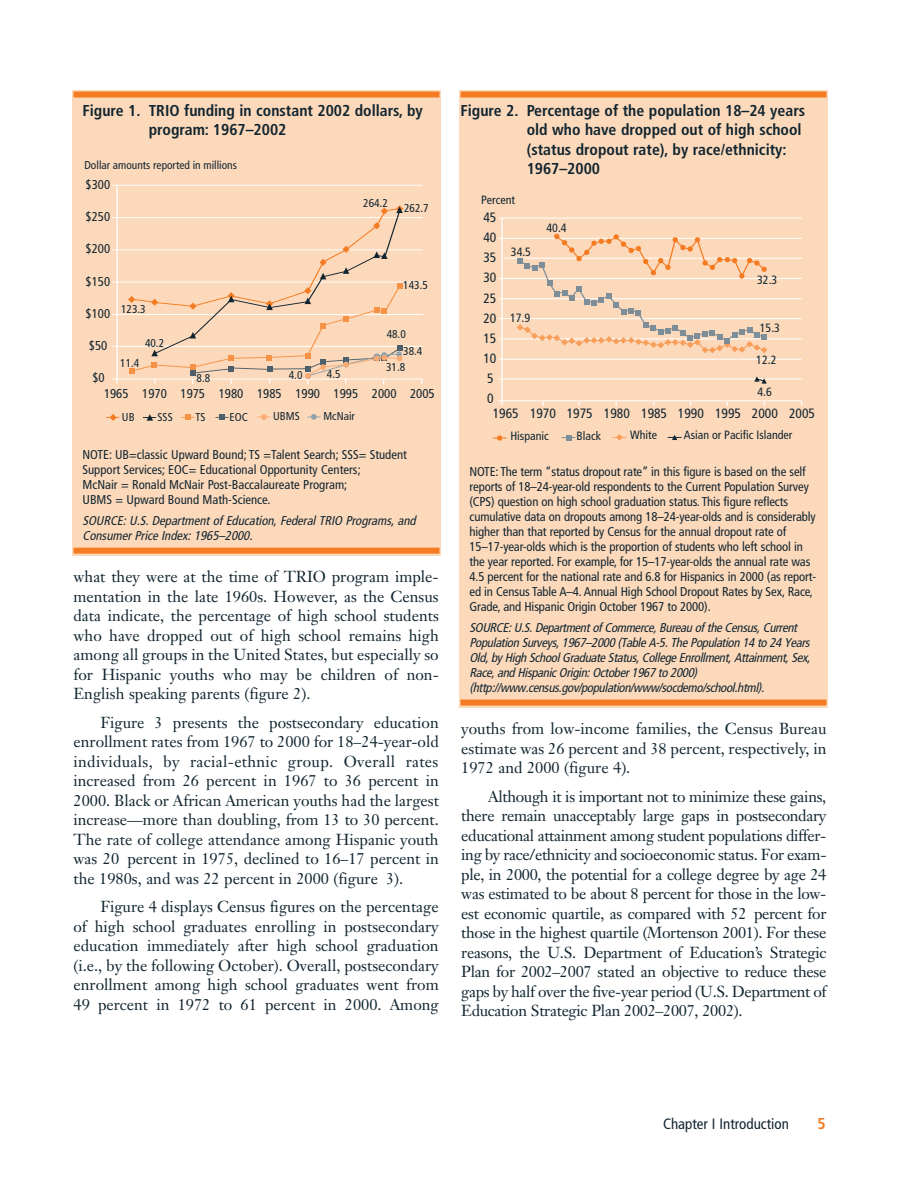
<style>
.page{position:relative;width:918px;height:1188px;background:#fff}
.page>*{position:absolute;margin:0;border:0;box-sizing:border-box;transform-origin:0 0}
.t1{font:15.75px/19.5px "Janson Text";color:#112530;text-align:justify}
.t2{font:700 condensed 15.75px/19.5px "Frutiger";color:#112530}
.t3{font:700 condensed 15.75px "Frutiger";color:#f47b21}
.t4{font:condensed 15px "Frutiger";color:#112530}
.t5{font:condensed 13.5px "Frutiger";color:#112530}
.t6{font:condensed 12.9px "Frutiger";color:#112530}
.t7{font:condensed 12.75px/15px "Frutiger";letter-spacing:-.01em;color:#112530}
.t8{font:italic condensed 12.75px/15px "Frutiger";color:#112530}
.t9{font:condensed 12px "Frutiger";color:#112530}
.t10{font:condensed 11.4px "Frutiger";color:#112530}
</style>
<div class="page">
<div style="left:459px;top:90px;width:369px;height:617px;background:#fdd9bb"></div>
<div style="left:460px;top:92px;width:366px;height:6px;background:#f47b21"></div>
<div style="left:460px;top:700px;width:366px;height:6px;background:#f47b21"></div>
<hr style="left:499px;top:378px;width:302px;height:2px;background:#fff">
<hr style="left:499px;top:359px;width:302px;height:1px;background:#fff">
<hr style="left:499px;top:338px;width:302px;height:1px;background:#fff">
<hr style="left:499px;top:318px;width:302px;height:1px;background:#fff">
<hr style="left:499px;top:298px;width:302px;height:1px;background:#fff">
<hr style="left:499px;top:278px;width:302px;height:1px;background:#fff">
<hr style="left:505px;top:258px;width:296px;height:1px;background:#fff">
<hr style="left:499px;top:238px;width:302px;height:1px;background:#fff">
<hr style="left:499px;top:218px;width:302px;height:1px;background:#fff">
<hr style="left:501px;top:218px;width:2px;height:187px;background:#fff">
<hr style="left:499px;top:400px;width:302px;height:1px;background:#fff">
<svg style="left:754px;top:376px;width:13px;height:8px"></svg>
<svg style="left:517px;top:234px;width:250px;height:119px"></svg>
<svg style="left:562px;top:435px;width:13px;height:6px"></svg>
<svg style="left:668px;top:435px;width:13px;height:5px"></svg>
<svg style="left:493px;top:435px;width:13px;height:6px"></svg>
<svg style="left:613px;top:434px;width:13px;height:7px"></svg>
<div style="left:72px;top:90px;width:369px;height:465px;background:#fdd9bb"></div>
<div style="left:74px;top:92px;width:366px;height:6px;background:#f47b21"></div>
<div style="left:74px;top:548px;width:366px;height:6px;background:#f47b21"></div>
<hr style="left:112px;top:217px;width:311px;height:1px;background:#fff">
<hr style="left:112px;top:185px;width:311px;height:1px;background:#fff">
<hr style="left:112px;top:249px;width:311px;height:1px;background:#fff">
<hr style="left:112px;top:282px;width:311px;height:1px;background:#fff">
<hr style="left:112px;top:314px;width:311px;height:1px;background:#fff">
<hr style="left:112px;top:346px;width:311px;height:1px;background:#fff">
<hr style="left:112px;top:379px;width:311px;height:1px;background:#fff">
<hr style="left:117px;top:185px;width:1px;height:198px;background:#fff">
<svg style="left:143px;top:414px;width:13px;height:7px"></svg>
<svg style="left:215px;top:415px;width:14px;height:5px"></svg>
<svg style="left:106px;top:414px;width:13px;height:7px"></svg>
<svg style="left:181px;top:414px;width:13px;height:6px"></svg>
<svg style="left:308px;top:414px;width:13px;height:6px"></svg>
<svg style="left:257px;top:414px;width:13px;height:6px"></svg>
<svg style="left:128px;top:205px;width:275px;height:179px"></svg>
<p class="t2" style="left:149px;top:102px;width:276px;text-indent:-66px">Figure 1. TRIO funding in constant 2002 dollars, by program: 1967–2002</p>
<p class="t10" style="left:84px;top:160px;width:154px">Dollar amounts reported in millions</p>
<p class="t6" style="left:86px;top:179px;width:26px">$300</p>
<p class="t6" style="left:86px;top:212px;width:26px">$250</p>
<p class="t6" style="left:86px;top:244px;width:26px">$200</p>
<p class="t6" style="left:86px;top:276px;width:26px">$150</p>
<p class="t6" style="left:86px;top:308px;width:26px">$100</p>
<p class="t6" style="left:89px;top:340px;width:20px">$50</p>
<p class="t6" style="left:92px;top:372px;width:14px">$0</p>
<p class="t10" style="left:121px;top:305px;width:26px">123.3</p>
<p class="t10" style="left:145px;top:338px;width:21px">40.2</p>
<p class="t10" style="left:120px;top:358px;width:21px">11.4</p>
<p class="t10" style="left:197px;top:373px;width:15px">8.8</p>
<p class="t10" style="left:363px;top:199px;width:26px">264.2</p>
<p class="t10" style="left:404px;top:204px;width:26px">262.7</p>
<p class="t10" style="left:289px;top:370px;width:15px">4.0</p>
<p class="t10" style="left:327px;top:370px;width:15px">4.5</p>
<p class="t10" style="left:403px;top:280px;width:26px">143.5</p>
<p class="t10" style="left:387px;top:330px;width:21px">48.0</p>
<p class="t10" style="left:403px;top:346px;width:21px">38.4</p>
<p class="t10" style="left:386px;top:363px;width:21px">31.8</p>
<p class="t6" style="left:104px;top:389px;width:332px">1965 1970 1975 1980 1985 1990 1995 2000 2005</p>
<p class="t10" style="left:158px;top:412px;width:17px">SSS</p>
<p class="t10" style="left:196px;top:412px;width:12px">TS</p>
<p class="t10" style="left:230px;top:412px;width:20px">EOC</p>
<p class="t10" style="left:273px;top:412px;width:28px">UBMS</p>
<p class="t10" style="left:323px;top:412px;width:33px">McNair</p>
<p class="t10" style="left:122px;top:412px;width:14px">UB</p>
<p class="t7" style="left:82px;top:448px;width:326px">NOTE: UB=classic Upward Bound; TS =Talent Search; SSS= Student Support Services; EOC= Educational Opportunity Centers;<br>McNair = Ronald McNair Post-Baccalaureate Program;<br>UBMS = Upward Bound Math-Science.</p>
<p class="t8" style="left:82px;top:514px;width:337px">SOURCE:U.S.Departmentof Education,FederalTRIO Programs,and<br>ConsumerPrice Index:1965–2000.</p>
<p class="t1" style="left:74px;top:569px;width:367px">what they were at the time of TRIO program imple&shy;mentation in the late 1960s. However, as the Census data indicate, the percentage of high school students who have dropped out of high school remains high among all groups in the United States, but especially so for Hispanic youths who may be children of non-English speaking parents (figure 2).</p>
<p class="t1" style="left:73px;top:714px;width:367px;text-indent:27px">Figure 3 presents the postsecondary education enrollment rates from 1967 to 2000 for 18–24-year-old individuals, by racial-ethnic group. Overall rates increased from 26 percent in 1967 to 36 percent in 2000. Black or African American youths had the largest increase—more than doubling, from 13 to 30 percent.<br>The rate of college attendance among Hispanic youth was 20 percent in 1975, declined to 16–17 percent in the 1980s, and was 22 percent in 2000 (figure 3).</p>
<p class="t1" style="left:74px;top:899px;width:367px;text-indent:27px">Figure 4 displays Census figures on the percentage of high school graduates enrolling in postsecondary education immediately after high school graduation (i.e., by the following October). Overall, postsecondary enrollment among high school graduates went from 49 percent in 1972 to 61 percent in 2000. Among</p>
<p class="t2" style="left:527px;top:102px;width:280px;text-indent:-66px">Figure 2. Percentage of the population 18–24 years old who have dropped out of high school (status dropout rate), by race/ethnicity:<br>1967–2000</p>
<p class="t9" style="left:481px;top:195px;width:35px">Percent</p>
<p class="t5" style="left:483px;top:212px;width:14px">45</p>
<p class="t5" style="left:483px;top:232px;width:14px">40</p>
<p class="t5" style="left:483px;top:252px;width:14px">35</p>
<p class="t5" style="left:483px;top:272px;width:14px">30</p>
<p class="t5" style="left:483px;top:293px;width:14px">25</p>
<p class="t5" style="left:483px;top:312px;width:14px">20</p>
<p class="t5" style="left:483px;top:333px;width:14px">15</p>
<p class="t5" style="left:483px;top:353px;width:14px">10</p>
<p class="t5" style="left:487px;top:373px;width:8px">5</p>
<p class="t5" style="left:487px;top:393px;width:8px">0</p>
<p class="t9" style="left:511px;top:247px;width:22px">34.5</p>
<p class="t9" style="left:510px;top:313px;width:22px">17.9</p>
<p class="t9" style="left:546px;top:223px;width:22px">40.4</p>
<p class="t9" style="left:757px;top:275px;width:22px">32.3</p>
<p class="t9" style="left:760px;top:323px;width:22px">15.3</p>
<p class="t9" style="left:756px;top:355px;width:22px">12.2</p>
<p class="t9" style="left:758px;top:387px;width:16px">4.6</p>
<p class="t5" style="left:493px;top:408px;width:324px">1965 1970 1975 1980 1985 1990 1995 2000 2005</p>
<p class="t9" style="left:510px;top:431px;width:40px">Hispanic</p>
<p class="t9" style="left:577px;top:431px;width:26px">Black</p>
<p class="t9" style="left:684px;top:430px;width:110px">Asian or Pacific Islander</p>
<p class="t9" style="left:630px;top:430px;width:28px">White</p>
<p class="t7" style="left:470px;top:465px;width:348px">NOTE: The term “status dropout rate” in this figure is based on the self reports of 18–24-year-old respondents to the Current Population Survey (CPS) question on high school graduation status. This figure reflects cumulative data on dropouts among 18–24-year-olds and is considerably higher than that reported by Census for the annual dropout rate of 15–17-year-olds which is the proportion of students who left school in the year reported. For example, for 15–17-year-olds the annual rate was 4.5 percent for the national rate and 6.8 for Hispanics in 2000 (as report&shy;ed in Census Table A–4. Annual High School Dropout Rates by Sex, Race, Grade, and Hispanic Origin October 1967 to 2000).</p>
<p class="t8" style="left:470px;top:621px;width:345px">SOURCE:U.S.Departmentof Commerce,Bureau of theCensus,Current Population Surveys,1967–2000 (TableA-5.ThePopulation 14 to 24 Years Old,by High SchoolGraduateStatus,CollegeEnrollment,Attainment,Sex, Race,and HispanicOrigin:October1967 to 2000) (http://www.census.gov/population/www/socdemo/school.html).</p>
<p class="t1" style="left:461px;top:720px;width:367px">youths from low-income families, the Census Bureau estimate was 26 percent and 38 percent, respectively, in 1972 and 2000 (figure 4).</p>
<p class="t1" style="left:461px;top:788px;width:367px;text-indent:27px">Although it is important not to minimize these gains, there remain unacceptably large gaps in postsecondary educational attainment among student populations differ&shy;ing by race/ethnicity and socioeconomic status. For exam&shy;ple, in 2000, the potential for a college degree by age 24 was estimated to be about 8 percent for those in the low&shy;est economic quartile, as compared with 52 percent for those in the highest quartile (Mortenson 2001). For these reasons, the U.S. Department of Education’s Strategic Plan for 2002–2007 stated an objective to reduce these gaps by half over the five-year period (U.S. Department of Education Strategic Plan 2002–2007, 2002).</p>
<p class="t4" style="left:663px;top:1118px;width:127px">Chapter I Introduction</p>
<p class="t3" style="left:817px;top:1118px;width:10px">5</p>
</div>
